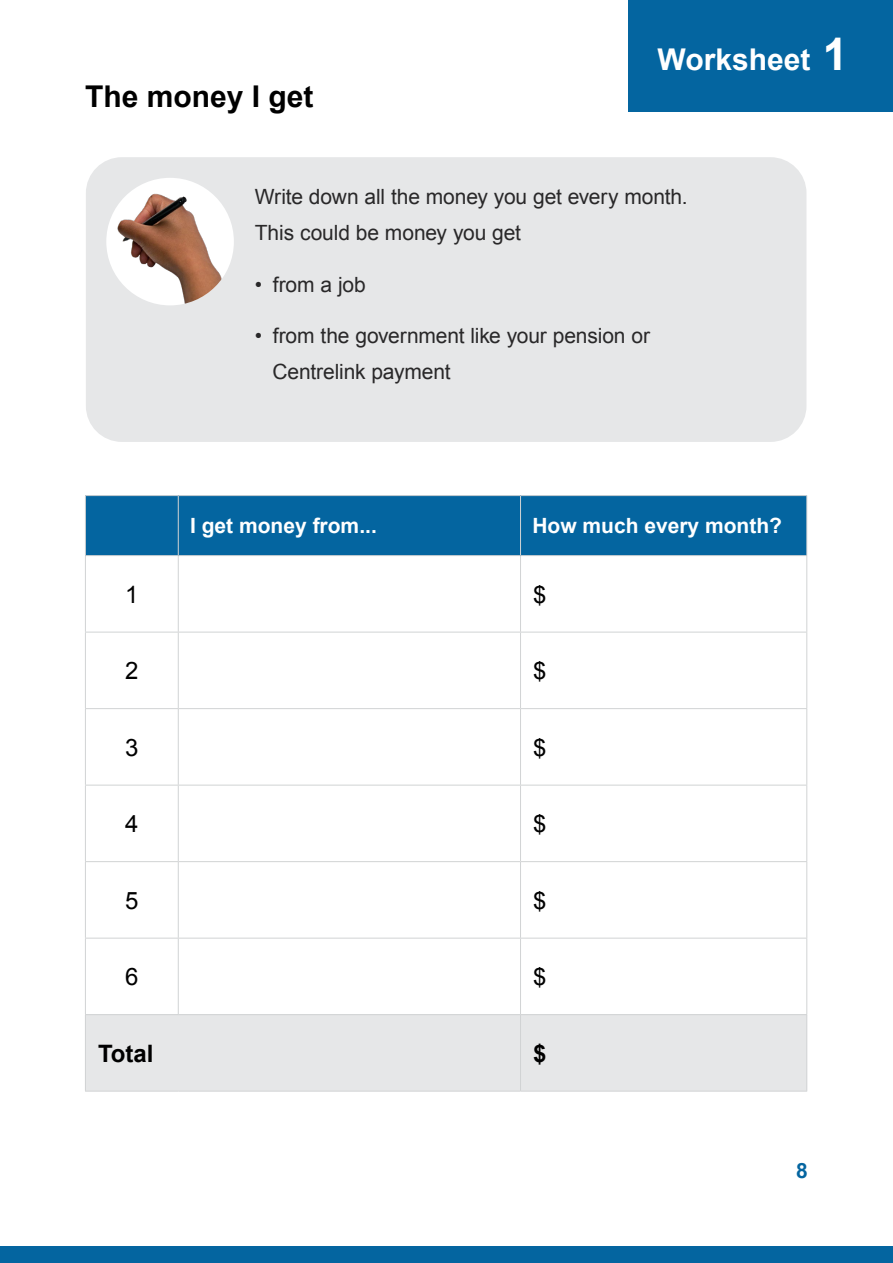
<style>
.page{position:relative;width:893px;height:1263px;background:#fff}
.page>*{position:absolute;margin:0;border:0;box-sizing:border-box;transform-origin:0 0}
.t1{font:700 30px "Arial";color:#000}
.t2{font:700 30px "Arial";color:#fff}
.t3{font:24px "Arial";color:#000}
.t4{font:700 24px "Arial";color:#000}
.t5{font:21px/36px "Arial";letter-spacing:-.005em;color:#292829}
.t6{font:700 21px "Arial";color:#fff}
.t7{font:700 21px "Arial";color:#0465a0}
.s1{font-size:45px}
</style>
<div class="page">
<div style="left:0;top:1246px;width:893px;height:17px;background:#0465a0"></div>
<div style="left:85px;top:496px;width:93px;height:60px;background:#0465a0"></div>
<div style="left:178px;top:496px;width:342px;height:60px;background:#0465a0"></div>
<div style="left:520px;top:496px;width:287px;height:60px;background:#0465a0"></div>
<div style="left:85px;top:1015px;width:435px;height:76px;background:#e6e7e8"></div>
<div style="left:520px;top:1015px;width:287px;height:76px;background:#e6e7e8"></div>
<hr style="left:85px;top:495px;width:93px;height:1px;background:#d1d3d4">
<hr style="left:85px;top:496px;width:1px;height:59px;background:#d1d3d4">
<hr style="left:178px;top:495px;width:342px;height:1px;background:#d1d3d4">
<hr style="left:178px;top:496px;width:1px;height:59px;background:#d1d3d4">
<hr style="left:520px;top:495px;width:287px;height:1px;background:#d1d3d4">
<hr style="left:520px;top:496px;width:1px;height:59px;background:#d1d3d4">
<hr style="left:806px;top:496px;width:1px;height:59px;background:#d1d3d4">
<hr style="left:85px;top:555px;width:93px;height:1px;background:#d1d3d4">
<hr style="left:85px;top:556px;width:1px;height:76px;background:#d1d3d4">
<hr style="left:178px;top:555px;width:342px;height:1px;background:#d1d3d4">
<hr style="left:178px;top:556px;width:1px;height:76px;background:#d1d3d4">
<hr style="left:520px;top:555px;width:287px;height:1px;background:#d1d3d4">
<hr style="left:520px;top:556px;width:1px;height:76px;background:#d1d3d4">
<hr style="left:806px;top:556px;width:1px;height:76px;background:#d1d3d4">
<hr style="left:85px;top:632px;width:93px;height:1px;background:#d1d3d4">
<hr style="left:85px;top:632px;width:1px;height:76px;background:#d1d3d4">
<hr style="left:178px;top:632px;width:342px;height:1px;background:#d1d3d4">
<hr style="left:178px;top:632px;width:1px;height:76px;background:#d1d3d4">
<hr style="left:520px;top:632px;width:287px;height:1px;background:#d1d3d4">
<hr style="left:520px;top:632px;width:1px;height:76px;background:#d1d3d4">
<hr style="left:806px;top:632px;width:1px;height:76px;background:#d1d3d4">
<hr style="left:85px;top:708px;width:93px;height:1px;background:#d1d3d4">
<hr style="left:85px;top:709px;width:1px;height:76px;background:#d1d3d4">
<hr style="left:178px;top:708px;width:342px;height:1px;background:#d1d3d4">
<hr style="left:178px;top:709px;width:1px;height:76px;background:#d1d3d4">
<hr style="left:520px;top:708px;width:287px;height:1px;background:#d1d3d4">
<hr style="left:520px;top:709px;width:1px;height:76px;background:#d1d3d4">
<hr style="left:806px;top:709px;width:1px;height:76px;background:#d1d3d4">
<hr style="left:85px;top:785px;width:93px;height:1px;background:#d1d3d4">
<hr style="left:85px;top:785px;width:1px;height:76px;background:#d1d3d4">
<hr style="left:178px;top:785px;width:342px;height:1px;background:#d1d3d4">
<hr style="left:178px;top:785px;width:1px;height:76px;background:#d1d3d4">
<hr style="left:520px;top:785px;width:287px;height:1px;background:#d1d3d4">
<hr style="left:520px;top:785px;width:1px;height:76px;background:#d1d3d4">
<hr style="left:806px;top:785px;width:1px;height:76px;background:#d1d3d4">
<hr style="left:85px;top:861px;width:93px;height:1px;background:#d1d3d4">
<hr style="left:85px;top:862px;width:1px;height:76px;background:#d1d3d4">
<hr style="left:178px;top:861px;width:342px;height:1px;background:#d1d3d4">
<hr style="left:178px;top:862px;width:1px;height:76px;background:#d1d3d4">
<hr style="left:520px;top:861px;width:287px;height:1px;background:#d1d3d4">
<hr style="left:520px;top:862px;width:1px;height:76px;background:#d1d3d4">
<hr style="left:806px;top:862px;width:1px;height:76px;background:#d1d3d4">
<hr style="left:85px;top:938px;width:93px;height:1px;background:#d1d3d4">
<hr style="left:85px;top:938px;width:1px;height:76px;background:#d1d3d4">
<hr style="left:178px;top:938px;width:342px;height:1px;background:#d1d3d4">
<hr style="left:178px;top:938px;width:1px;height:76px;background:#d1d3d4">
<hr style="left:520px;top:938px;width:287px;height:1px;background:#d1d3d4">
<hr style="left:520px;top:938px;width:1px;height:76px;background:#d1d3d4">
<hr style="left:806px;top:938px;width:1px;height:76px;background:#d1d3d4">
<hr style="left:85px;top:1014px;width:93px;height:1px;background:#d1d3d4">
<hr style="left:85px;top:1015px;width:1px;height:76px;background:#d1d3d4">
<hr style="left:178px;top:1014px;width:342px;height:1px;background:#d1d3d4">
<hr style="left:520px;top:1014px;width:287px;height:1px;background:#d1d3d4">
<hr style="left:520px;top:1015px;width:1px;height:76px;background:#d1d3d4">
<hr style="left:806px;top:1015px;width:1px;height:76px;background:#d1d3d4">
<hr style="left:85px;top:1091px;width:93px;height:1px;background:#d1d3d4">
<hr style="left:178px;top:1091px;width:342px;height:1px;background:#d1d3d4">
<hr style="left:520px;top:1091px;width:287px;height:1px;background:#d1d3d4">
<div style="left:628px;top:0;width:265px;height:112px;background:#0465a0"></div>
<div style="left:86px;top:157px;width:720px;height:285px;background:#e6e7e8;border-radius:36px"></div>
<div style="left:106px;top:178px;width:128px;height:127px;background:#fff;border-radius:50%"></div>
<img style="left:114px;top:189px;width:120px;height:116px">
<h1 class="t1" style="left:85px;top:77px;width:230px">The money I get</h1>
<h1 class="t2" style="left:658px;top:39px;width:192px">Worksheet <span class="s1">1</span></h1>
<p class="t5" style="left:255px;top:178px;width:434px">Write down all the money you get every month.<br>This could be money you get</p>
<p class="t5" style="left:255px;top:267px;width:113px">• from a job</p>
<p class="t5" style="left:272px;top:318px;width:379px;text-indent:-18px">• from the government like your pension or<br>Centrelink payment</p>
<p class="t6" style="left:190px;top:512px;width:188px">I get money from...</p>
<p class="t6" style="left:532px;top:512px;width:251px">How much every month?</p>
<p class="t3" style="left:125px;top:578px;width:15px">1</p>
<p class="t3" style="left:533px;top:578px;width:15px">$</p>
<p class="t3" style="left:125px;top:655px;width:15px">2</p>
<p class="t3" style="left:533px;top:655px;width:15px">$</p>
<p class="t3" style="left:125px;top:731px;width:15px">3</p>
<p class="t3" style="left:533px;top:731px;width:15px">$</p>
<p class="t3" style="left:125px;top:808px;width:15px">4</p>
<p class="t3" style="left:533px;top:808px;width:15px">$</p>
<p class="t3" style="left:125px;top:884px;width:15px">5</p>
<p class="t3" style="left:533px;top:884px;width:15px">$</p>
<p class="t3" style="left:125px;top:961px;width:15px">6</p>
<p class="t3" style="left:533px;top:961px;width:15px">$</p>
<p class="t4" style="left:98px;top:1037px;width:57px">Total</p>
<p class="t4" style="left:533px;top:1037px;width:15px">$</p>
<p class="t7" style="left:796px;top:1157px;width:13px">8</p>
</div>
